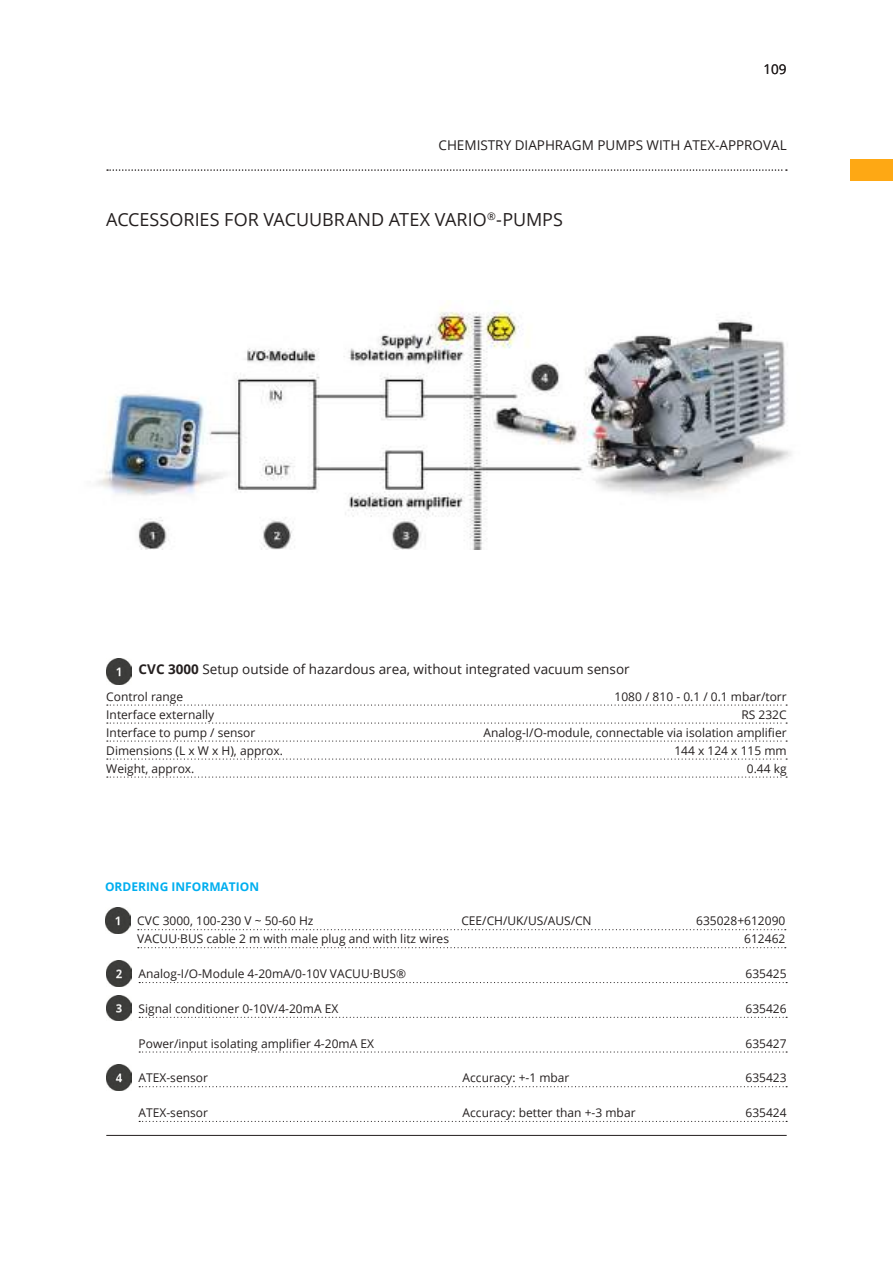
<style>
.page{position:relative;width:893px;height:1263px;background:#fff}
.page>*{position:absolute;margin:0;border:0;box-sizing:border-box;transform-origin:0 0}
.t1{font:18px "Open Sans";color:#241f1f}
.t2{font:13.5px "Open Sans";color:#241f1f}
.t3{font:12px/18px "Open Sans";color:#241f1f}
.t4{font:700 12px "Open Sans";color:#00aeef}
.s1{font-weight:700}
</style>
<div class="page">
<svg style="left:107px;top:169px;width:680px;height:2px"></svg>
<div style="left:850px;top:159px;width:43px;height:22px;background:#fea814"></div>
<hr style="left:106px;top:1135px;width:681px;height:1px;background:#241f1f">
<img style="left:97px;top:307px;width:694px;height:242px">
<svg style="left:139px;top:982px;width:648px;height:1px"></svg>
<svg style="left:139px;top:1121px;width:648px;height:1px"></svg>
<svg style="left:139px;top:1086px;width:648px;height:1px"></svg>
<svg style="left:139px;top:1051px;width:648px;height:1px"></svg>
<svg style="left:139px;top:1017px;width:648px;height:1px"></svg>
<svg style="left:138px;top:929px;width:648px;height:1px"></svg>
<svg style="left:138px;top:947px;width:648px;height:1px"></svg>
<img style="left:105px;top:908px;width:26px;height:25px">
<img style="left:106px;top:960px;width:26px;height:26px">
<img style="left:106px;top:995px;width:26px;height:26px">
<img style="left:106px;top:1064px;width:26px;height:26px">
<svg style="left:107px;top:704px;width:680px;height:2px"></svg>
<svg style="left:107px;top:722px;width:680px;height:2px"></svg>
<svg style="left:107px;top:740px;width:680px;height:2px"></svg>
<svg style="left:107px;top:758px;width:680px;height:2px"></svg>
<svg style="left:107px;top:776px;width:680px;height:2px"></svg>
<img style="left:106px;top:658px;width:26px;height:26px">
<p class="t2" style="left:763px;top:60px;width:25px">109</p>
<p class="t2" style="left:438px;top:136px;width:350px">CHEMISTRY DIAPHRAGM PUMPS WITH ATEX-APPROVAL</p>
<h1 class="t1" style="left:106px;top:208px;width:458px">ACCESSORIES FOR VACUUBRAND ATEX VARIO<sup>®</sup>-PUMPS</h1>
<p class="t2" style="left:139px;top:660px;width:493px"><span class="s1">CVC 3000</span> Setup outside of hazardous area, without integrated vacuum sensor</p>
<p class="t3" style="left:106px;top:687px;width:178px">Control range<br>Interface externally<br>Interface to pump / sensor<br>Dimensions (L x W x H), approx.<br>Weight, approx.</p>
<p class="t3" style="left:484px;top:687px;width:305px;text-align:right">1080 / 810 - 0.1 / 0.1 mbar/torr<br>RS 232C<br>Analog-I/O-module, connectable via isolation amplifier<br>144 x 124 x 115 mm<br>0.44 kg</p>
<p class="t4" style="left:105px;top:878px;width:156px">ORDERING INFORMATION</p>
<p class="t3" style="left:137px;top:911px;width:178px">CVC 3000, 100-230 V ~ 50-60 Hz</p>
<p class="t3" style="left:461px;top:911px;width:132px">CEE/CH/UK/US/AUS/CN</p>
<p class="t3" style="left:696px;top:911px;width:91px">635028+612090</p>
<p class="t3" style="left:137px;top:929px;width:313px">VACUU·BUS cable 2 m with male plug and with litz wires</p>
<p class="t3" style="left:744px;top:929px;width:43px">612462</p>
<p class="t3" style="left:139px;top:964px;width:269px">Analog-I/O-Module 4-20mA/0-10V VACUU·BUS®</p>
<p class="t3" style="left:745px;top:964px;width:43px">635425</p>
<p class="t3" style="left:139px;top:999px;width:201px">Signal conditioner 0-10V/4-20mA EX</p>
<p class="t3" style="left:745px;top:999px;width:43px">635426</p>
<p class="t3" style="left:139px;top:1034px;width:237px">Power/input isolating amplifier 4-20mA EX</p>
<p class="t3" style="left:745px;top:1034px;width:43px">635427</p>
<p class="t3" style="left:139px;top:1068px;width:71px">ATEX-sensor</p>
<p class="t3" style="left:463px;top:1068px;width:108px">Accuracy: +-1 mbar</p>
<p class="t3" style="left:745px;top:1068px;width:43px">635423</p>
<p class="t3" style="left:139px;top:1103px;width:71px">ATEX-sensor</p>
<p class="t3" style="left:463px;top:1103px;width:174px">Accuracy: better than +-3 mbar</p>
<p class="t3" style="left:745px;top:1103px;width:43px">635424</p>
</div>
